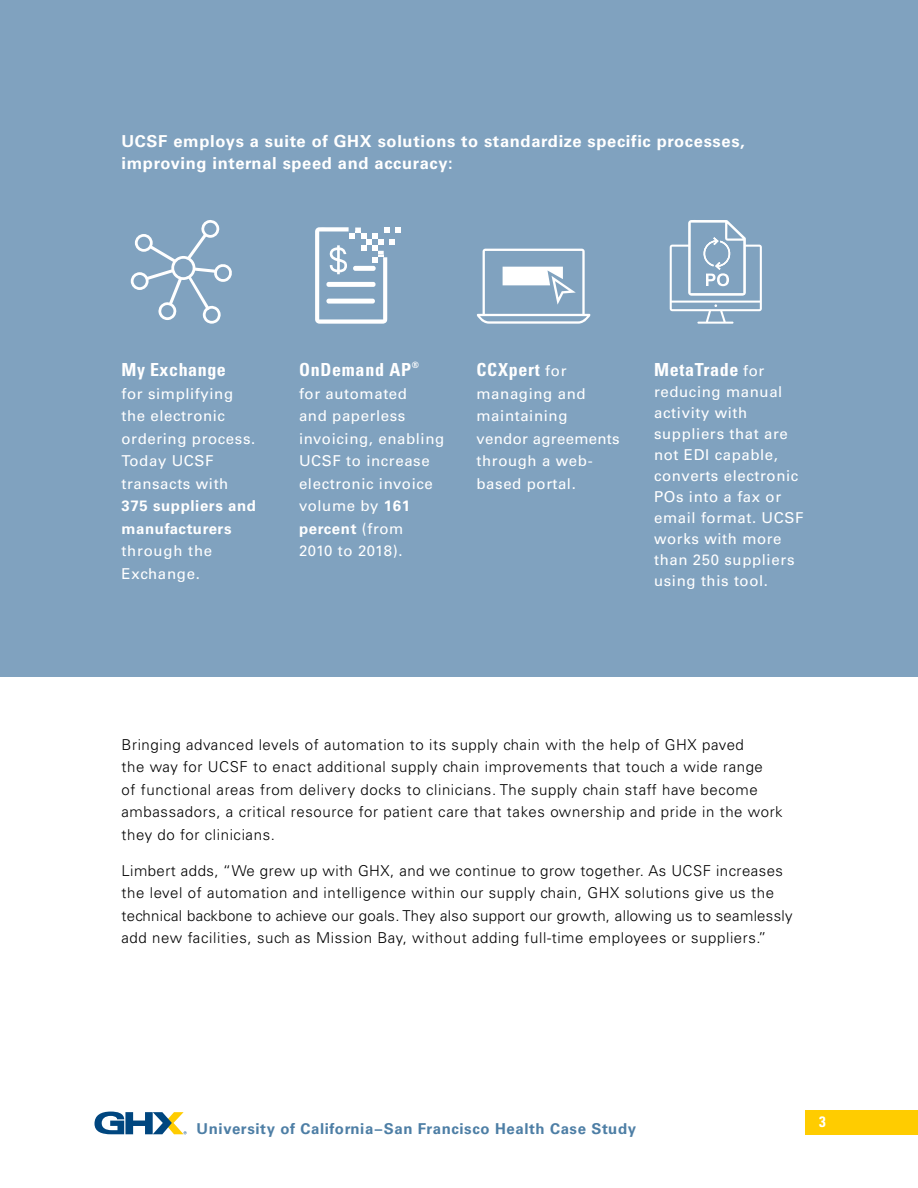
<style>
.page{position:relative;width:918px;height:1188px;background:#fff}
.page>*{position:absolute;margin:0;border:0;box-sizing:border-box;transform-origin:0 0}
.t1{font:700 condensed 18px "Univers LT Std";letter-spacing:.04em;color:#fff}
.t2{font:700 16.5px/22.5px "Univers LT Std";letter-spacing:.04em;color:#fff}
.t3{font:300 15px/22.5px "Univers LT Std";letter-spacing:.04em;color:#000}
.t4{font:15px/22.5px "Univers LT Std";letter-spacing:.04em;color:#fff}
.t5{font:700 15px "Univers LT Std";letter-spacing:.04em;color:#4d7ea5}
.t6{font:700 15px/22.5px "Univers LT Std";letter-spacing:.04em;color:#fff}
.t7{font:700 condensed 15px "Univers LT Std";color:#fff}
.s1{font-weight:700}
.s2{font-weight:400;font-stretch:normal;font-size:15px}
</style>
<div class="page">
<svg style="left:95px;top:1112px;width:92px;height:22px"></svg>
<div style="left:806px;top:1110px;width:112px;height:24px;background:#fc0"></div>
<div style="left:0;top:0;width:918px;height:676px;background:#80a2bf"></div>
<svg style="left:315px;top:227px;width:86px;height:97px"></svg>
<svg style="left:131px;top:220px;width:101px;height:104px"></svg>
<svg style="left:670px;top:220px;width:92px;height:104px"></svg>
<svg style="left:477px;top:249px;width:113px;height:75px"></svg>
<p class="t2" style="left:122px;top:130px;width:625px">UCSF employs a suite of GHX solutions to standardize specific processes, improving internal speed and accuracy:</p>
<p class="t1" style="left:122px;top:359px;width:106px">My Exchange</p>
<p class="t4" style="left:121px;top:382px;width:135px">for simplifying the electronic ordering process.<br>Today UCSF transacts with</p>
<p class="t6" style="left:121px;top:495px;width:136px">375 suppliers and manufacturers</p>
<p class="t4" style="left:121px;top:540px;width:92px">through the<br>Exchange.</p>
<p class="t1" style="left:299px;top:359px;width:122px">OnDemand AP<sup>®</sup></p>
<p class="t4" style="left:299px;top:382px;width:147px">for automated<br>and paperless invoicing, enabling<br>UCSF to increase electronic invoice volume by <span class="s1">161 percent</span> (from<br>2010 to 2018).</p>
<p class="t1" style="left:477px;top:359px;width:91px">CCXpert <span class="s2">for</span></p>
<p class="t4" style="left:477px;top:382px;width:145px">managing and maintaining vendor agreements through a web&shy;based portal.</p>
<p class="t1" style="left:654px;top:359px;width:112px">MetaTrade <span class="s2">for</span></p>
<p class="t4" style="left:654px;top:381px;width:151px;line-height:21px">reducing manual activity with suppliers that are not EDI capable, converts electronic<br>POs into a fax or email format. UCSF works with more than 250 suppliers using this tool.</p>
<p class="t3" style="left:121px;top:733px;width:663px">Bringing advanced levels of automation to its supply chain with the help of GHX paved<br>the way for UCSF to enact additional supply chain improvements that touch a wide range<br>of functional areas from delivery docks to clinicians. The supply chain staff have become ambassadors, a critical resource for patient care that takes ownership and pride in the work they do for clinicians.</p>
<p class="t3" style="left:121px;top:859px;width:673px">Limbert adds, “We grew up with GHX, and we continue to grow together. As UCSF increases the level of automation and intelligence within our supply chain, GHX solutions give us the technical backbone to achieve our goals. They also support our growth, allowing us to seamlessly add new facilities, such as Mission Bay, without adding full-time employees or suppliers.”</p>
<p class="t5" style="left:197px;top:1120px;width:441px">University of California–San Francisco Health Case Study</p>
<p class="t7" style="left:819px;top:1113px;width:8px">3</p>
</div>
